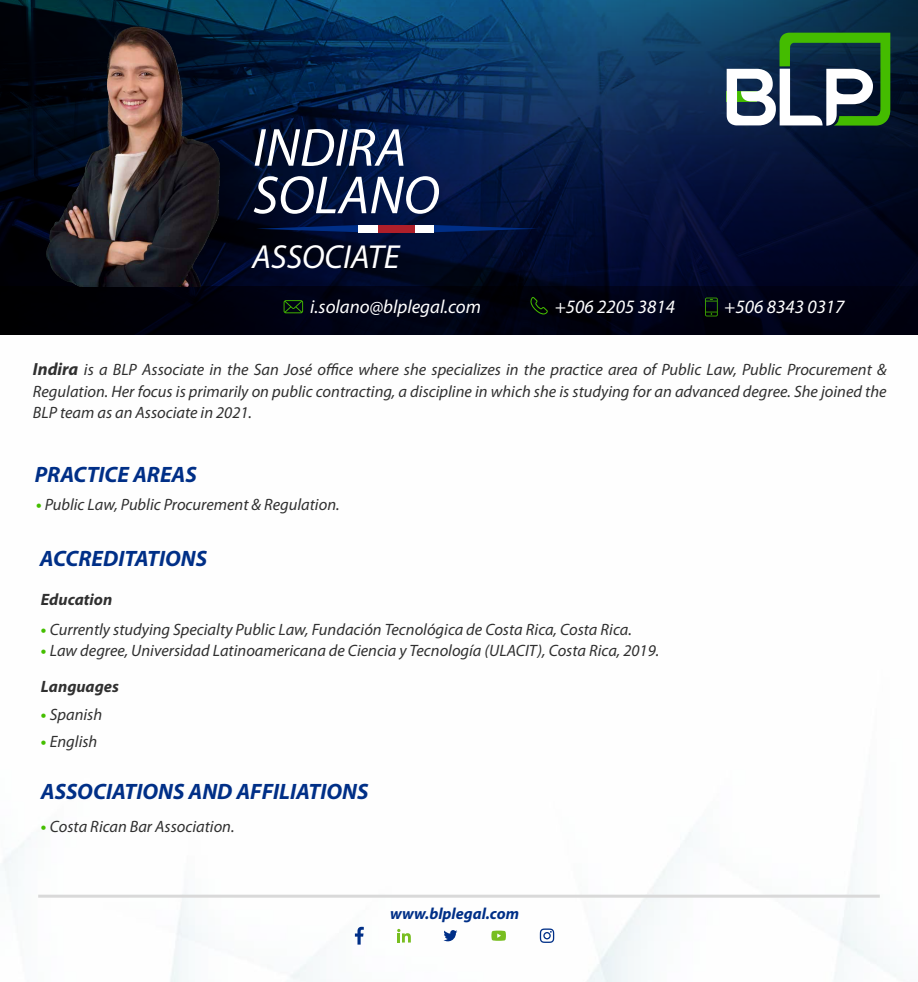
<style>
.page{position:relative;width:918px;height:982px;background:#fff}
.page>*{position:absolute;margin:0;border:0;box-sizing:border-box;transform-origin:0 0}
.t1{font:italic 54px/47.4px "Myriad Pro";color:#fff}
.t2{font:italic 33.45px "Myriad Pro";color:#fff}
.t3{font:italic 700 22.35px "Myriad Pro";color:#002f87}
.t4{font:italic 18.9px "Myriad Pro";color:#fff}
.t5{font:italic 16.5px/21.5px "Myriad Pro";color:#303030}
.t6{font:italic 700 16.5px "Myriad Pro";color:#303030}
.t7{font:italic 700 16.05px "Myriad Pro";color:#002f87}
.s1{font-weight:700;font-size:17.55px}
.s2{font-weight:700;font-style:normal;color:#44be00}
.s3{font-weight:700}
</style>
<div class="page">
<svg style="left:0;top:0;width:918px;height:180px"></svg>
<img style="left:0;top:180px;width:918px;height:801px">
<svg style="left:727px;top:33px;width:163px;height:93px"></svg>
<svg style="left:284px;top:300px;width:19px;height:13px"></svg>
<svg style="left:530px;top:297px;width:18px;height:17px"></svg>
<svg style="left:705px;top:297px;width:13px;height:19px"></svg>
<hr style="left:38px;top:894px;width:842px;height:3px;background:#d9d9d9">
<svg style="left:397px;top:928px;width:14px;height:14px"></svg>
<svg style="left:355px;top:926px;width:9px;height:18px"></svg>
<svg style="left:443px;top:929px;width:14px;height:12px"></svg>
<svg style="left:491px;top:930px;width:15px;height:10px"></svg>
<svg style="left:540px;top:928px;width:14px;height:14px"></svg>
<img style="left:20px;top:17px;width:231px;height:270px">
<svg style="left:434px;top:225px;width:105px;height:7px"></svg>
<svg style="left:256px;top:225px;width:102px;height:7px"></svg>
<div style="left:414px;top:225px;width:20px;height:7px;background:#fff"></div>
<div style="left:377px;top:225px;width:37px;height:7px;background:#ae1f2a"></div>
<div style="left:358px;top:225px;width:19px;height:7px;background:#fff"></div>
<h1 class="t1" style="left:253px;top:125px;width:188px">INDIRA<br>SOLANO</h1>
<h2 class="t2" style="left:252px;top:238px;width:149px">ASSOCIATE</h2>
<p class="t4" style="left:310px;top:296px;width:172px">i.solano@blplegal.com</p>
<p class="t4" style="left:555px;top:296px;width:122px">+506 2205 3814</p>
<p class="t4" style="left:724px;top:296px;width:122px">+506 8343 0317</p>
<p class="t5" style="left:33px;top:359px;width:855px;text-align:justify"><span class="s1">Indira</span> is a BLP Associate in the San José office where she specializes in the practice area of Public Law, Public Procurement &amp; Regulation. Her focus is primarily on public contracting, a discipline in which she is studying for an advanced degree. She joined the BLP team as an Associate in 2021.</p>
<h3 class="t3" style="left:35px;top:462px;width:164px">PRACTICE AREAS</h3>
<p class="t5" style="left:36px;top:494px;width:305px"><span class="s2">•</span> Public Law, Public Procurement &amp; Regulation.</p>
<h3 class="t3" style="left:40px;top:546px;width:169px">ACCREDITATIONS</h3>
<p class="t6" style="left:41px;top:590px;width:73px">Education</p>
<p class="t5" style="left:41px;top:618px;width:592px"><span class="s2">•</span> Currently studying Specialty Public Law, Fundación Tecnológica de Costa Rica, Costa Rica.</p>
<p class="t5" style="left:41px;top:633px;width:620px;line-height:36px"><span class="s2">•</span> Law degree, Universidad Latinoamericana de Ciencia y Tecnología (ULACIT), Costa Rica, 2019.<br><span class="s3">Languages</span></p>
<p class="t5" style="left:41px;top:703px;width:63px"><span class="s2">•</span> Spanish</p>
<p class="t5" style="left:41px;top:731px;width:58px"><span class="s2">•</span> English</p>
<h3 class="t3" style="left:41px;top:778px;width:329px">ASSOCIATIONS AND AFFILIATIONS</h3>
<p class="t5" style="left:41px;top:815px;width:195px"><span class="s2">•</span> Costa Rican Bar Association.</p>
<p class="t7" style="left:390px;top:904px;width:131px">www.blplegal.com</p>
</div>
